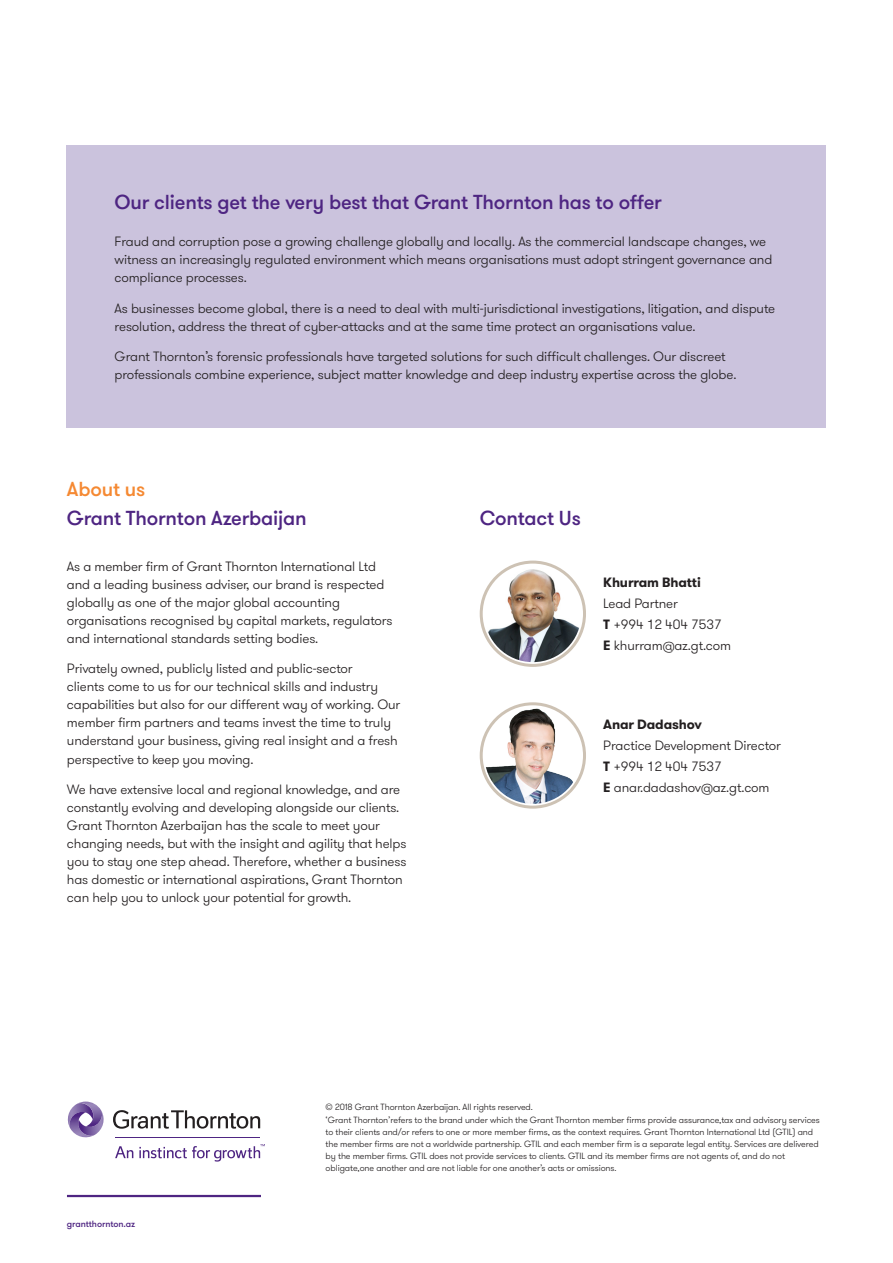
<style>
.page{position:relative;width:893px;height:1263px;background:#fff}
.page>*{position:absolute;margin:0;border:0;box-sizing:border-box;transform-origin:0 0}
._04_Headline_four_Me{font:500 20.25px "GT Walsheim Pro";letter-spacing:-.01em;color:#4e2582}
._04_Headline_four_Me-2{font:500 20.25px "GT Walsheim Pro";letter-spacing:-.01em;color:#f58932}
._11_Body_text{font:300 13.5px/18px "GT Walsheim Pro";letter-spacing:-.01em;color:#231f20}
._11_Body_text-2{font:700 13.5px "GT Walsheim Pro";letter-spacing:-.01em;color:#231f20}
.fine_print___text{font:300 9px/12px "GT Walsheim Pro";letter-spacing:-.01em;color:#231f20}
._11_Body_text-3{font:500 9px "GT Walsheim Pro";letter-spacing:-.01em;color:#4e2582}
.s1{font-weight:700}
</style>
<div class="page">
<div style="left:67px;top:145px;width:759px;height:283px;background:#cbc3dd"></div>
<hr style="left:67px;top:1195px;width:194px;height:2px;background:#4e2582">
<svg style="left:481px;top:562px;width:103px;height:103px"></svg>
<div style="left:480px;top:561px;width:106px;height:106px;border:3px solid #cdc2b4;border-radius:50%"></div>
<img style="left:484px;top:565px;width:97px;height:97px;border-radius:48px">
<svg style="left:481px;top:704px;width:103px;height:103px"></svg>
<div style="left:480px;top:702px;width:106px;height:107px;border:3px solid #cdc2b4;border-radius:50%"></div>
<img style="left:484px;top:707px;width:97px;height:97px;border-radius:48px">
<svg style="left:113px;top:1110px;width:147px;height:19px"></svg>
<svg style="left:115px;top:1146px;width:18px;height:12px"></svg>
<svg style="left:139px;top:1144px;width:126px;height:17px"></svg>
<hr style="left:116px;top:1137px;width:144px;height:1px;background:#4e2582">
<svg style="left:67px;top:1101px;width:37px;height:37px"></svg>
<p class="_04_Headline_four_Me" style="left:115px;top:189px;width:549px">Our clients get the very best that Grant Thornton has to offer</p>
<p class="_11_Body_text" style="left:115px;top:232px;width:659px">Fraud and corruption pose a growing challenge globally and locally. As the commercial landscape changes, we witness an increasingly regulated environment which means organisations must adopt stringent governance and compliance processes.</p>
<p class="_11_Body_text" style="left:115px;top:299px;width:662px">As businesses become global, there is a need to deal with multi-jurisdictional investigations, litigation, and dispute resolution, address the threat of cyber-attacks and at the same time protect an organisations value.</p>
<p class="_11_Body_text" style="left:115px;top:348px;width:623px">Grant Thornton’s forensic professionals have targeted solutions for such difficult challenges. Our discreet professionals combine experience, subject matter knowledge and deep industry expertise across the globe.</p>
<p class="_04_Headline_four_Me-2" style="left:67px;top:476px;width:80px">About us</p>
<p class="_04_Headline_four_Me" style="left:67px;top:506px;width:241px">Grant Thornton Azerbaijan</p>
<p class="_04_Headline_four_Me" style="left:480px;top:506px;width:103px">Contact Us</p>
<p class="_11_Body_text" style="left:67px;top:557px;width:327px">As a member firm of Grant Thornton International Ltd and a leading business adviser, our brand is respected globally as one of the major global accounting organisations recognised by capital markets, regulators and international standards setting bodies.</p>
<p class="_11_Body_text" style="left:67px;top:660px;width:335px">Privately owned, publicly listed and public-sector<br>clients come to us for our technical skills and industry capabilities but also for our different way of working. Our member firm partners and teams invest the time to truly understand your business, giving real insight and a fresh perspective to keep you moving.</p>
<p class="_11_Body_text" style="left:67px;top:781px;width:341px">We have extensive local and regional knowledge, and are constantly evolving and developing alongside our clients.<br>Grant Thornton Azerbaijan has the scale to meet your changing needs, but with the insight and agility that helps you to stay one step ahead. Therefore, whether a business has domestic or international aspirations, Grant Thornton can help you to unlock your potential for growth.</p>
<p class="_11_Body_text-2" style="left:603px;top:574px;width:99px">Khurram Bhatti</p>
<p class="_11_Body_text" style="left:603px;top:595px;width:76px">Lead Partner</p>
<p class="_11_Body_text" style="left:603px;top:616px;width:120px"><span class="s1">T</span> +994 12 404 7537</p>
<p class="_11_Body_text" style="left:603px;top:637px;width:129px"><span class="s1">E</span> khurram@az.gt.com</p>
<p class="_11_Body_text-2" style="left:603px;top:715px;width:100px">Anar Dadashov</p>
<p class="_11_Body_text" style="left:603px;top:737px;width:179px">Practice Development Director</p>
<p class="_11_Body_text" style="left:603px;top:758px;width:120px"><span class="s1">T</span> +994 12 404 7537</p>
<p class="_11_Body_text" style="left:603px;top:779px;width:168px"><span class="s1">E</span> anar.dadashov@az.gt.com</p>
<p class="_11_Body_text-3" style="left:67px;top:1218px;width:70px">grantthornton.az</p>
<p class="fine_print___text" style="left:326px;top:1101px;width:209px">© 2018 Grant Thornton Azerbaijan. All rights reserved.</p>
<p class="fine_print___text" style="left:326px;top:1113px;width:496px">‘Grant Thornton’refers to the brand under which the Grant Thornton member firms provide assurance,tax and advisory services to their clients and/or refers to one or more member firms, as the context requires. Grant Thornton International Ltd (GTIL) and</p>
<p class="fine_print___text" style="left:326px;top:1137px;width:495px">the member firms are not a worldwide partnership. GTIL and each member firm is a separate legal entity. Services are delivered by the member firms. GTIL does not provide services to clients. GTIL and its member firms are not agents of, and do not obligate,one another and are not liable for one another’s acts or omissions.</p>
</div>
